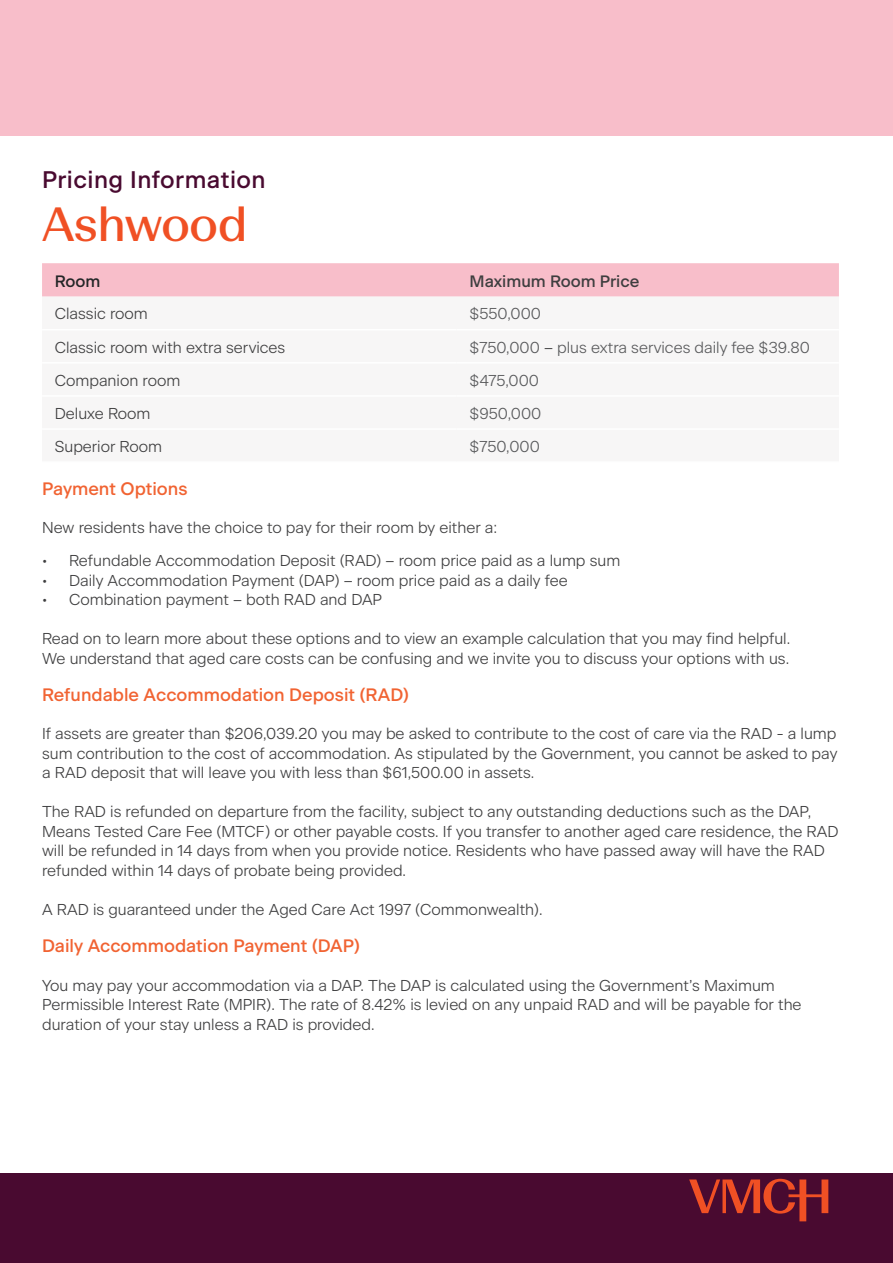
<style>
.page{position:relative;width:893px;height:1263px;background:#fff}
.page>*{position:absolute;margin:0;border:0;box-sizing:border-box;transform-origin:0 0}
.t1{font:48px "Beausite Fit";letter-spacing:-.02em;color:#f05024}
.t2{font:500 24px "Beausite Classic";letter-spacing:.02em;color:#490a30}
.t3{font:500 18px "Beausite Classic";color:#f16332}
.t4{font:500 16.5px "Beausite Classic";color:#3e3e3f}
.t5{font:500 16.5px "Beausite Classic";color:#232627}
.t6{font:300 15.75px/19.5px "Beausite Classic";color:#3e3e3f}
.t7{font:300 15.75px "Beausite Classic";color:#57585a}
.s1{color:#3e3e3f}
</style>
<div class="page">
<div style="left:0;top:1173px;width:893px;height:90px;background:#490a30"></div>
<div style="left:0;top:0;width:893px;height:135px;background:#f8beca"></div>
<svg style="left:689px;top:1179px;width:139px;height:42px"></svg>
<div style="left:42px;top:263px;width:797px;height:34px;background:#f8beca"></div>
<h2 class="t2" style="left:42px;top:162px;width:225px">Pricing Information</h2>
<p class="t1" style="left:42px;top:191px;width:207px">Ashwood</p>
<p class="t5" style="left:55px;top:268px;width:47px">Room</p>
<p class="t4" style="left:469px;top:268px;width:171px">Maximum Room Price</p>
<p class="t6" style="left:55px;top:303px;width:95px">Classic room</p>
<p class="t7" style="left:469px;top:302px;width:73px">$550,000</p>
<p class="t6" style="left:55px;top:336px;width:232px">Classic room with extra services</p>
<p class="t7" style="left:469px;top:335px;width:342px">$750,000 <span class="s1">–</span> plus extra services daily fee $39.80</p>
<p class="t6" style="left:55px;top:369px;width:127px">Companion room</p>
<p class="t7" style="left:469px;top:368px;width:71px">$475,000</p>
<p class="t6" style="left:55px;top:402px;width:97px">Deluxe Room</p>
<p class="t7" style="left:469px;top:401px;width:73px">$950,000</p>
<p class="t6" style="left:55px;top:435px;width:109px">Superior Room</p>
<p class="t7" style="left:469px;top:434px;width:72px">$750,000</p>
<p class="t3" style="left:42px;top:475px;width:147px">Payment Options</p>
<p class="t6" style="left:42px;top:516px;width:457px">New residents have the choice to pay for their room by either a:</p>
<p class="t6" style="left:42px;top:549px;width:580px">• Refundable Accommodation Deposit (RAD) – room price paid as a lump sum</p>
<p class="t6" style="left:42px;top:569px;width:527px">• Daily Accommodation Payment (DAP) – room price paid as a daily fee</p>
<p class="t6" style="left:42px;top:588px;width:342px">• Combination payment – both RAD and DAP</p>
<p class="t6" style="left:42px;top:627px;width:750px">Read on to learn more about these options and to view an example calculation that you may find helpful.<br>We understand that aged care costs can be confusing and we invite you to discuss your options with us.</p>
<p class="t3" style="left:42px;top:681px;width:369px">Refundable Accommodation Deposit (RAD)</p>
<p class="t6" style="left:42px;top:723px;width:797px;text-align:justify">If assets are greater than $206,039.20 you may be asked to contribute to the cost of care via the RAD - a lump sum contribution to the cost of accommodation. As stipulated by the Government, you cannot be asked to pay a RAD deposit that will leave you with less than $61,500.00 in assets.</p>
<p class="t6" style="left:42px;top:801px;width:798px">The RAD is refunded on departure from the facility, subject to any outstanding deductions such as the DAP, Means Tested Care Fee (MTCF) or other payable costs. If you transfer to another aged care residence, the RAD will be refunded in 14 days from when you provide notice. Residents who have passed away will have the RAD refunded within 14 days of probate being provided.</p>
<p class="t6" style="left:42px;top:898px;width:502px">A RAD is guaranteed under the Aged Care Act 1997 (Commonwealth).</p>
<p class="t3" style="left:42px;top:932px;width:320px">Daily Accommodation Payment (DAP)</p>
<p class="t6" style="left:42px;top:974px;width:761px">You may pay your accommodation via a DAP. The DAP is calculated using the Government’s Maximum<br>Permissible Interest Rate (MPIR). The rate of 8.42% is levied on any unpaid RAD and will be payable for the duration of your stay unless a RAD is provided.</p>
</div>
